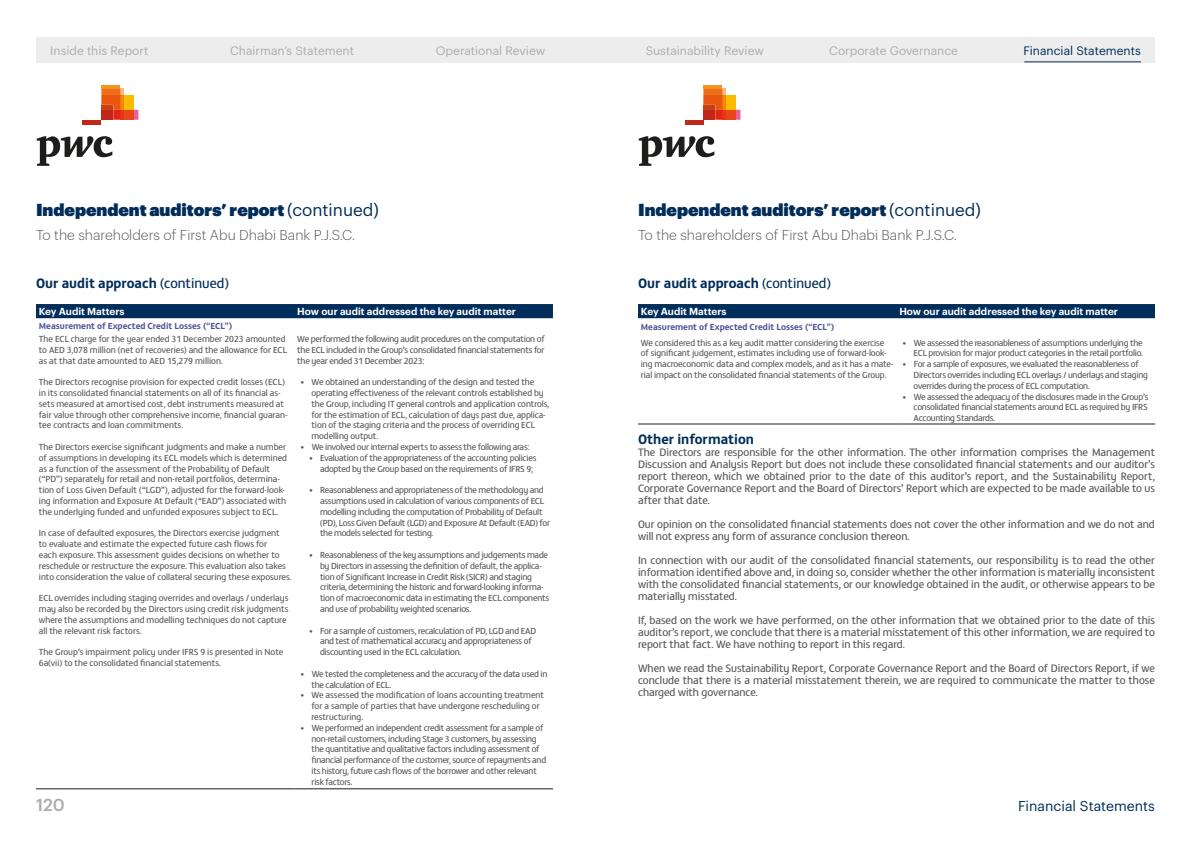
<style>
.page{position:relative;width:1191px;height:842px;background:#fff}
.page>*{position:absolute;margin:0;border:0;box-sizing:border-box;transform-origin:0 0}
.t1{font:17px "Graphik Super";color:#002d59}
.t2{font:500 17px "Graphik";color:#adacac}
.t3{font:300 14px "Graphik";color:#575756}
.t4{font:700 14px "FS Matthew";color:#002d59}
.t5{font:14px "Graphik";color:#002d59}
.t6{font:12px "Graphik";color:#adacac}
.t7{font:12px "Graphik";color:#002d59}
.t8{font:11px/12px "FS Matthew";color:#575756;text-align:justify}
.t9{font:600 10px "Graphik";color:#fff}
.t10{font:9px/10.8px "FS Matthew";letter-spacing:-.01em;color:#575756}
.t11{font:700 9px "FS Matthew";color:#505398}
.s1{font-family:"Graphik"}
.s2{font-weight:400}
</style>
<div class="page">
<div style="left:36px;top:37px;width:1119px;height:25px;background:#ededed"></div>
<hr style="left:1024px;top:61px;width:117px;height:1px;background:#002d59">
<svg style="left:36px;top:304px;width:517px;height:14px;background:#002d59"></svg>
<hr style="left:36px;top:788px;width:258px;height:1px;background:#1d1d1b">
<hr style="left:294px;top:788px;width:259px;height:1px;background:#1d1d1b">
<svg style="left:638px;top:304px;width:517px;height:14px;background:#002d59"></svg>
<hr style="left:638px;top:424px;width:258px;height:1px;background:#1d1d1b">
<hr style="left:896px;top:424px;width:259px;height:1px;background:#1d1d1b">
<svg style="left:37px;top:136px;width:75px;height:30px"></svg>
<hr style="left:101px;top:85px;width:19px;height:4px;background:#f39320">
<svg style="left:101px;top:89px;width:37px;height:31px"></svg>
<div style="left:101px;top:105px;width:12px;height:5px;background:#c44116"></div>
<div style="left:101px;top:110px;width:12px;height:10px;background:#c22617"></div>
<div style="left:82px;top:120px;width:19px;height:5px;background:#c22617"></div>
<svg style="left:639px;top:136px;width:75px;height:30px"></svg>
<hr style="left:703px;top:85px;width:19px;height:4px;background:#f39320">
<svg style="left:703px;top:89px;width:37px;height:31px"></svg>
<div style="left:703px;top:105px;width:12px;height:5px;background:#c44116"></div>
<div style="left:703px;top:110px;width:12px;height:10px;background:#c22617"></div>
<div style="left:684px;top:120px;width:19px;height:5px;background:#c22617"></div>
<h3 class="t6" style="left:50px;top:41px;width:100px">Inside this Report</h3>
<h3 class="t6" style="left:230px;top:41px;width:125px">Chairman’s Statement</h3>
<h3 class="t6" style="left:436px;top:41px;width:111px">Operational Review</h3>
<h3 class="t6" style="left:645px;top:41px;width:120px">Sustainability Review</h3>
<h3 class="t6" style="left:829px;top:41px;width:130px">Corporate Governance</h3>
<h3 class="t7" style="left:1023px;top:41px;width:119px">Financial Statements</h3>
<h1 class="t1" style="left:36px;top:196px;width:344px">Independent auditors’ report <span class="s1">(continued)</span></h1>
<h1 class="t1" style="left:638px;top:196px;width:344px">Independent auditors’ report <span class="s1">(continued)</span></h1>
<h2 class="t3" style="left:36px;top:225px;width:320px">To the shareholders of First Abu Dhabi Bank P.J.S.C.</h2>
<h2 class="t3" style="left:638px;top:225px;width:320px">To the shareholders of First Abu Dhabi Bank P.J.S.C.</h2>
<h2 class="t4" style="left:36px;top:272px;width:194px">Our audit approach <span class="s2">(continued)</span></h2>
<p class="t9" style="left:39px;top:304px;width:87px">Key Audit Matters</p>
<p class="t9" style="left:297px;top:304px;width:220px">How our audit addressed the key audit matter</p>
<p class="t11" style="left:39px;top:318px;width:195px">Measurement of Expected Credit Losses (“ECL”)</p>
<p class="t10" style="left:39px;top:333px;width:250px">The ECL charge for the year ended 31 December 2023 amounted to AED 3,078 million (net of recoveries) and the allowance for ECL as at that date amounted to AED 15,279 million.</p>
<p class="t10" style="left:39px;top:376px;width:250px">The Directors recognise provision for expected credit losses (ECL) in its consolidated financial statements on all of its financial as&shy;sets measured at amortised cost, debt instruments measured at fair value through other comprehensive income, financial guaran&shy;tee contracts and loan commitments.</p>
<p class="t10" style="left:39px;top:441px;width:250px">The Directors exercise significant judgments and make a number of assumptions in developing its ECL models which is determined as a function of the assessment of the Probability of Default (“PD”) separately for retail and non-retail portfolios, determina&shy;tion of Loss Given Default (“LGD”), adjusted for the forward-look&shy;ing information and Exposure At Default (“EAD”) associated with the underlying funded and unfunded exposures subject to ECL.</p>
<p class="t10" style="left:39px;top:527px;width:254px">In case of defaulted exposures, the Directors exercise judgment<br>to evaluate and estimate the expected future cash flows for<br>each exposure. This assessment guides decisions on whether to reschedule or restructure the exposure. This evaluation also takes into consideration the value of collateral securing these exposures.</p>
<p class="t10" style="left:39px;top:592px;width:251px">ECL overrides including staging overrides and overlays / underlays may also be recorded by the Directors using credit risk judgments where the assumptions and modelling techniques do not capture all the relevant risk factors.</p>
<p class="t10" style="left:39px;top:646px;width:246px">The Group’s impairment policy under IFRS 9 is presented in Note<br>6a(vii) to the consolidated financial statements.</p>
<p class="t10" style="left:297px;top:333px;width:249px;text-align:justify">We performed the following audit procedures on the computation of the ECL included in the Group’s consolidated financial statements for the year ended 31 December 2023:</p>
<p class="t10" style="left:311px;top:376px;width:239px;text-indent:-11px">• We obtained an understanding of the design and tested the operating effectiveness of the relevant controls established by the Group, including IT general controls and application controls, for the estimation of ECL, calculation of days past due, applica&shy;tion of the staging criteria and the process of overriding ECL modelling output.</p>
<p class="t10" style="left:300px;top:441px;width:231px">• We involved our internal experts to assess the following aras:</p>
<p class="t10" style="left:320px;top:452px;width:218px;text-indent:-11px">• Evaluation of the appropriateness of the accounting policies adopted by the Group based on the requirements of IFRS 9;</p>
<p class="t10" style="left:320px;top:484px;width:232px;text-indent:-11px">• Reasonableness and appropriateness of the methodology and assumptions used in calculation of various components of ECL modelling including the computation of Probability of Default (PD), Loss Given Default (LGD) and Exposure At Default (EAD) for the models selected for testing.</p>
<p class="t10" style="left:320px;top:549px;width:231px;text-indent:-11px">• Reasonableness of the key assumptions and judgements made by Directors in assessing the definition of default, the applica&shy;tion of Significant Increase in Credit Risk (SICR) and staging criteria, determining the historic and forward-looking informa&shy;tion of macroeconomic data in estimating the ECL components and use of probability weighted scenarios.</p>
<p class="t10" style="left:320px;top:624px;width:218px;text-indent:-11px">• For a sample of customers, recalculation of PD, LGD and EAD and test of mathematical accuracy and appropriateness of discounting used in the ECL calculation.</p>
<p class="t10" style="left:311px;top:668px;width:237px;text-indent:-11px">• We tested the completeness and the accuracy of the data used in the calculation of ECL.</p>
<p class="t10" style="left:311px;top:689px;width:234px;text-indent:-11px">• We assessed the modification of loans accounting treatment for a sample of parties that have undergone rescheduling or restructuring.</p>
<p class="t10" style="left:311px;top:722px;width:236px;text-indent:-11px">• We performed an independent credit assessment for a sample of non-retail customers, including Stage 3 customers, by assessing the quantitative and qualitative factors including assessment of financial performance of the customer, source of repayments and its history, future cash flows of the borrower and other relevant risk factors.</p>
<h2 class="t4" style="left:638px;top:272px;width:194px">Our audit approach <span class="s2">(continued)</span></h2>
<p class="t9" style="left:641px;top:304px;width:87px">Key Audit Matters</p>
<p class="t9" style="left:899px;top:304px;width:220px">How our audit addressed the key audit matter</p>
<p class="t11" style="left:641px;top:320px;width:195px">Measurement of Expected Credit Losses (“ECL”)</p>
<p class="t10" style="left:641px;top:336px;width:254px">We considered this as a key audit matter considering the exercise of significant judgement, estimates including use of forward-look&shy;ing macroeconomic data and complex models, and as it has a mate&shy;rial impact on the consolidated financial statements of the Group.</p>
<p class="t10" style="left:902px;top:336px;width:242px;text-align:right">• We assessed the reasonableness of assumptions underlying the<br>ECL provision for major product categories in the retail portfolio.</p>
<p class="t10" style="left:913px;top:358px;width:236px;text-indent:-11px">• For a sample of exposures, we evaluated the reasonableness of<br>Directors overrides including ECL overlays / underlays and staging overrides during the process of ECL computation.</p>
<p class="t10" style="left:913px;top:390px;width:236px;text-align:justify;text-indent:-11px">• We assessed the adequacy of the disclosures made in the Group’s consolidated financial statements around ECL as required by IFRS Accounting Standards.</p>
<h2 class="t4" style="left:638px;top:428px;width:117px">Other information</h2>
<p class="t8" style="left:638px;top:445px;width:518px">The Directors are responsible for the other information. The other information comprises the Management Discussion and Analysis Report but does not include these consolidated financial statements and our auditor’s report thereon, which we obtained prior to the date of this auditor’s report, and the Sustainability Report, Corporate Governance Report and the Board of Directors’ Report which are expected to be made available to us after that date.</p>
<p class="t8" style="left:638px;top:517px;width:518px">Our opinion on the consolidated financial statements does not cover the other information and we do not and will not express any form of assurance conclusion thereon.</p>
<p class="t8" style="left:638px;top:553px;width:518px">In connection with our audit of the consolidated financial statements, our responsibility is to read the other information identified above and, in doing so, consider whether the other information is materially inconsistent with the consolidated financial statements, or our knowledge obtained in the audit, or otherwise appears to be materially misstated.</p>
<p class="t8" style="left:638px;top:613px;width:518px">If, based on the work we have performed, on the other information that we obtained prior to the date of this auditor’s report, we conclude that there is a material misstatement of this other information, we are required to report that fact. We have nothing to report in this regard.</p>
<p class="t8" style="left:638px;top:661px;width:518px">When we read the Sustainability Report, Corporate Governance Report and the Board of Directors Report, if we conclude that there is a material misstatement therein, we are required to communicate the matter to those charged with governance.</p>
<h1 class="t2" style="left:36px;top:792px;width:30px">120</h1>
<h2 class="t5" style="left:1018px;top:795px;width:138px">Financial Statements</h2>
</div>
